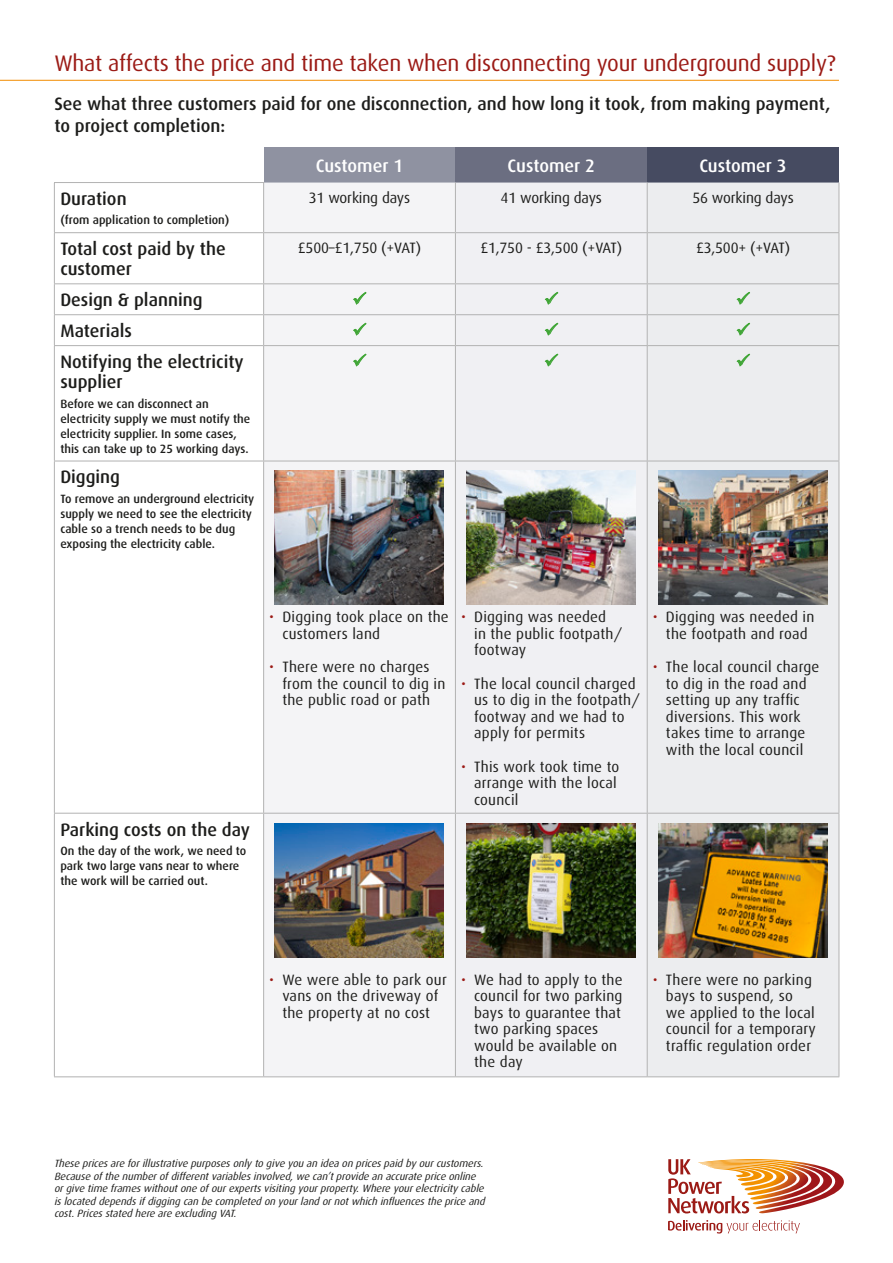
<style>
.page{position:relative;width:893px;height:1263px;background:#fff}
.page>*{position:absolute;margin:0;border:0;box-sizing:border-box;transform-origin:0 0}
.t1{font:22.5px "Dax";letter-spacing:-.01em;color:#9b1a15}
.t2{font:500 18px/20.2px "Dax";color:#1d1d1b}
.t3{font:500 18px "Dax";color:#fff}
.t4{font:15px/16.5px "Dax";letter-spacing:.015em;color:#1d1d1b}
.t5{font:15px "Dax";letter-spacing:-.01em;color:#1d1d1b}
.t6{font:500 12px/15px "Dax";color:#1d1d1b}
.t7{font:italic 10.5px/12.6px "Dax";color:#1d1d1b}
.s1{font-weight:500;font-size:12px;color:#9b1a15}
</style>
<div class="page">
<hr style="left:0;top:80px;width:839px;height:1px;background:#f28c00">
<svg style="left:668px;top:1159px;width:176px;height:54px"></svg>
<svg style="left:668px;top:1220px;width:132px;height:13px"></svg>
<div style="left:264px;top:147px;width:191px;height:36px;background:#8f92a1"></div>
<div style="left:455px;top:147px;width:192px;height:36px;background:#6b6e81"></div>
<div style="left:647px;top:147px;width:192px;height:36px;background:#464b61"></div>
<svg style="left:55px;top:233px;width:208px;height:580px"></svg>
<div style="left:264px;top:183px;width:191px;height:893px;background:#f4f4f6"></div>
<div style="left:456px;top:183px;width:191px;height:893px;background:#f0f0f3"></div>
<div style="left:648px;top:183px;width:191px;height:893px;background:#ecedef"></div>
<hr style="left:54px;top:182px;width:210px;height:1px;background:#b2b2b2">
<hr style="left:54px;top:183px;width:1px;height:49px;background:#b2b2b2">
<hr style="left:263px;top:183px;width:1px;height:49px;background:#b2b2b2">
<hr style="left:455px;top:183px;width:1px;height:49px;background:#b2b2b2">
<hr style="left:647px;top:183px;width:1px;height:49px;background:#b2b2b2">
<hr style="left:839px;top:183px;width:1px;height:49px;background:#b2b2b2">
<hr style="left:54px;top:284px;width:1px;height:30px;background:#b2b2b2">
<hr style="left:264px;top:283px;width:191px;height:1px;background:#b2b2b2">
<hr style="left:263px;top:284px;width:1px;height:30px;background:#b2b2b2">
<hr style="left:455px;top:283px;width:192px;height:1px;background:#b2b2b2">
<hr style="left:455px;top:284px;width:1px;height:30px;background:#b2b2b2">
<hr style="left:647px;top:283px;width:192px;height:1px;background:#b2b2b2">
<hr style="left:647px;top:284px;width:1px;height:30px;background:#b2b2b2">
<hr style="left:839px;top:284px;width:1px;height:30px;background:#b2b2b2">
<hr style="left:54px;top:314px;width:210px;height:1px;background:#b2b2b2">
<hr style="left:54px;top:315px;width:1px;height:30px;background:#b2b2b2">
<hr style="left:264px;top:314px;width:191px;height:1px;background:#b2b2b2">
<hr style="left:263px;top:315px;width:1px;height:30px;background:#b2b2b2">
<hr style="left:455px;top:314px;width:192px;height:1px;background:#b2b2b2">
<hr style="left:455px;top:315px;width:1px;height:30px;background:#b2b2b2">
<hr style="left:647px;top:314px;width:192px;height:1px;background:#b2b2b2">
<hr style="left:647px;top:315px;width:1px;height:30px;background:#b2b2b2">
<hr style="left:839px;top:315px;width:1px;height:30px;background:#b2b2b2">
<hr style="left:54px;top:345px;width:210px;height:1px;background:#b2b2b2">
<hr style="left:54px;top:346px;width:1px;height:115px;background:#b2b2b2">
<hr style="left:264px;top:345px;width:191px;height:1px;background:#b2b2b2">
<hr style="left:263px;top:346px;width:1px;height:115px;background:#b2b2b2">
<hr style="left:455px;top:345px;width:192px;height:1px;background:#b2b2b2">
<hr style="left:455px;top:346px;width:1px;height:115px;background:#b2b2b2">
<hr style="left:647px;top:345px;width:192px;height:1px;background:#b2b2b2">
<hr style="left:647px;top:346px;width:1px;height:115px;background:#b2b2b2">
<hr style="left:839px;top:346px;width:1px;height:115px;background:#b2b2b2">
<hr style="left:54px;top:461px;width:210px;height:1px;background:#b2b2b2">
<hr style="left:54px;top:461px;width:1px;height:352px;background:#b2b2b2">
<hr style="left:264px;top:461px;width:191px;height:1px;background:#b2b2b2">
<hr style="left:263px;top:461px;width:1px;height:352px;background:#b2b2b2">
<hr style="left:455px;top:461px;width:192px;height:1px;background:#b2b2b2">
<hr style="left:455px;top:461px;width:1px;height:352px;background:#b2b2b2">
<hr style="left:647px;top:461px;width:192px;height:1px;background:#b2b2b2">
<hr style="left:647px;top:461px;width:1px;height:352px;background:#b2b2b2">
<hr style="left:839px;top:461px;width:1px;height:352px;background:#b2b2b2">
<hr style="left:54px;top:813px;width:210px;height:1px;background:#b2b2b2">
<hr style="left:54px;top:813px;width:1px;height:263px;background:#b2b2b2">
<hr style="left:264px;top:813px;width:191px;height:1px;background:#b2b2b2">
<hr style="left:263px;top:813px;width:1px;height:263px;background:#b2b2b2">
<hr style="left:455px;top:813px;width:192px;height:1px;background:#b2b2b2">
<hr style="left:455px;top:813px;width:1px;height:263px;background:#b2b2b2">
<hr style="left:647px;top:813px;width:192px;height:1px;background:#b2b2b2">
<hr style="left:647px;top:813px;width:1px;height:263px;background:#b2b2b2">
<hr style="left:839px;top:813px;width:1px;height:263px;background:#b2b2b2">
<hr style="left:54px;top:1076px;width:210px;height:1px;background:#b2b2b2">
<hr style="left:264px;top:1076px;width:191px;height:1px;background:#b2b2b2">
<hr style="left:455px;top:1076px;width:192px;height:1px;background:#b2b2b2">
<hr style="left:647px;top:1076px;width:192px;height:1px;background:#b2b2b2">
<hr style="left:54px;top:232px;width:210px;height:1px;background:#b2b2b2">
<hr style="left:54px;top:233px;width:1px;height:50px;background:#b2b2b2">
<hr style="left:264px;top:232px;width:191px;height:1px;background:#b2b2b2">
<hr style="left:263px;top:233px;width:1px;height:50px;background:#b2b2b2">
<hr style="left:455px;top:232px;width:192px;height:1px;background:#b2b2b2">
<hr style="left:455px;top:233px;width:1px;height:50px;background:#b2b2b2">
<hr style="left:647px;top:232px;width:192px;height:1px;background:#b2b2b2">
<hr style="left:647px;top:233px;width:1px;height:50px;background:#b2b2b2">
<hr style="left:839px;top:233px;width:1px;height:50px;background:#b2b2b2">
<hr style="left:54px;top:283px;width:210px;height:1px;background:#b2b2b2">
<img style="left:275px;top:471px;width:169px;height:134px">
<img style="left:467px;top:471px;width:169px;height:134px">
<img style="left:658px;top:471px;width:169px;height:134px">
<img style="left:275px;top:823px;width:169px;height:134px">
<img style="left:467px;top:823px;width:169px;height:134px">
<img style="left:658px;top:823px;width:169px;height:134px">
<svg style="left:353px;top:292px;width:14px;height:13px"></svg>
<svg style="left:544px;top:292px;width:15px;height:13px"></svg>
<svg style="left:736px;top:292px;width:14px;height:13px"></svg>
<svg style="left:353px;top:322px;width:14px;height:14px"></svg>
<svg style="left:544px;top:322px;width:15px;height:14px"></svg>
<svg style="left:736px;top:322px;width:14px;height:14px"></svg>
<svg style="left:353px;top:353px;width:14px;height:14px"></svg>
<svg style="left:544px;top:353px;width:15px;height:14px"></svg>
<svg style="left:736px;top:353px;width:14px;height:14px"></svg>
<h1 class="t1" style="left:54px;top:51px;width:783px">What affects the price and time taken when disconnecting your underground supply?</h1>
<p class="t2" style="left:54px;top:93px;width:778px;line-height:21.6px">See what three customers paid for one disconnection, and how long it took, from making payment, to project completion:</p>
<p class="t3" style="left:316px;top:155px;width:89px">Customer 1</p>
<p class="t3" style="left:508px;top:155px;width:89px">Customer 2</p>
<p class="t3" style="left:699px;top:155px;width:89px">Customer 3</p>
<p class="t2" style="left:60px;top:189px;width:68px">Duration</p>
<p class="t6" style="left:60px;top:213px;width:171px">(from application to completion)</p>
<p class="t5" style="left:309px;top:189px;width:103px">31 working days</p>
<p class="t5" style="left:501px;top:189px;width:103px">41 working days</p>
<p class="t5" style="left:692px;top:189px;width:103px">56 working days</p>
<p class="t2" style="left:60px;top:239px;width:167px">Total cost paid by the customer</p>
<p class="t5" style="left:298px;top:239px;width:125px">£500–£1,750 (+VAT)</p>
<p class="t5" style="left:480px;top:239px;width:143px">£1,750 - £3,500 (+VAT)</p>
<p class="t4" style="left:696px;top:239px;width:96px">£3,500+ (+VAT)</p>
<p class="t2" style="left:60px;top:290px;width:144px">Design &amp; planning</p>
<p class="t2" style="left:60px;top:321px;width:73px">Materials</p>
<p class="t2" style="left:60px;top:352px;width:185px">Notifying the electricity supplier</p>
<p class="t6" style="left:60px;top:396px;width:192px">Before we can disconnect an electricity supply we must notify the electricity supplier. In some cases, this can take up to 25 working days.</p>
<p class="t2" style="left:60px;top:467px;width:61px">Digging</p>
<p class="t6" style="left:60px;top:491px;width:195px">To remove an underground electricity supply we need to see the electricity cable so a trench needs to be dug exposing the electricity cable.</p>
<p class="t2" style="left:60px;top:819px;width:191px">Parking costs on the day</p>
<p class="t6" style="left:60px;top:843px;width:187px">On the day of the work, we need to park two large vans near to where the work will be carried out.</p>
<p class="t4" style="left:282px;top:609px;width:168px;text-indent:-13px"><span class="s1">•</span> Digging took place on the customers land</p>
<p class="t4" style="left:282px;top:659px;width:165px;text-indent:-13px"><span class="s1">•</span> There were no charges from the council to dig in the public road or path</p>
<p class="t4" style="left:474px;top:609px;width:150px;text-indent:-13px"><span class="s1">•</span> Digging was needed<br>in the public footpath/ footway</p>
<p class="t4" style="left:474px;top:675px;width:167px;text-indent:-13px"><span class="s1">•</span> The local council charged us to dig in the footpath/ footway and we had to apply for permits</p>
<p class="t4" style="left:474px;top:758px;width:147px;text-indent:-13px"><span class="s1">•</span> This work took time to arrange with the local council</p>
<p class="t4" style="left:653px;top:609px;width:163px;text-align:center"><span class="s1">•</span> Digging was needed in the footpath and road</p>
<p class="t4" style="left:653px;top:659px;width:168px;text-align:center"><span class="s1">•</span> The local council charge to dig in the road and setting up any traffic diversions. This work takes time to arrange with the local council</p>
<p class="t4" style="left:270px;top:971px;width:179px;text-align:center"><span class="s1">•</span> We were able to park our vans on the driveway of the property at no cost</p>
<p class="t4" style="left:474px;top:971px;width:150px;text-indent:-13px"><span class="s1">•</span> We had to apply to the council for two parking bays to guarantee that two parking spaces would be available on the day</p>
<p class="t4" style="left:666px;top:971px;width:151px;text-indent:-13px"><span class="s1">•</span> There were no parking bays to suspend, so we applied to the local council for a temporary traffic regulation order</p>
<p class="t7" style="left:54px;top:1157px;width:435px">These pricesare forillustrative purposesonly to give you an idea on pricespaid by ourcustomers.<br>Because ofthe numberofdifferentvariablesinvolved,we can’tprovide an accurate price online orgive time frameswithoutone ofourexpertsvisiting yourproperty.Where yourelectricity cable islocated dependsifdigging can be completed on yourland ornotwhich influencesthe price and cost.Pricesstated here are excluding VAT.</p>
</div>
